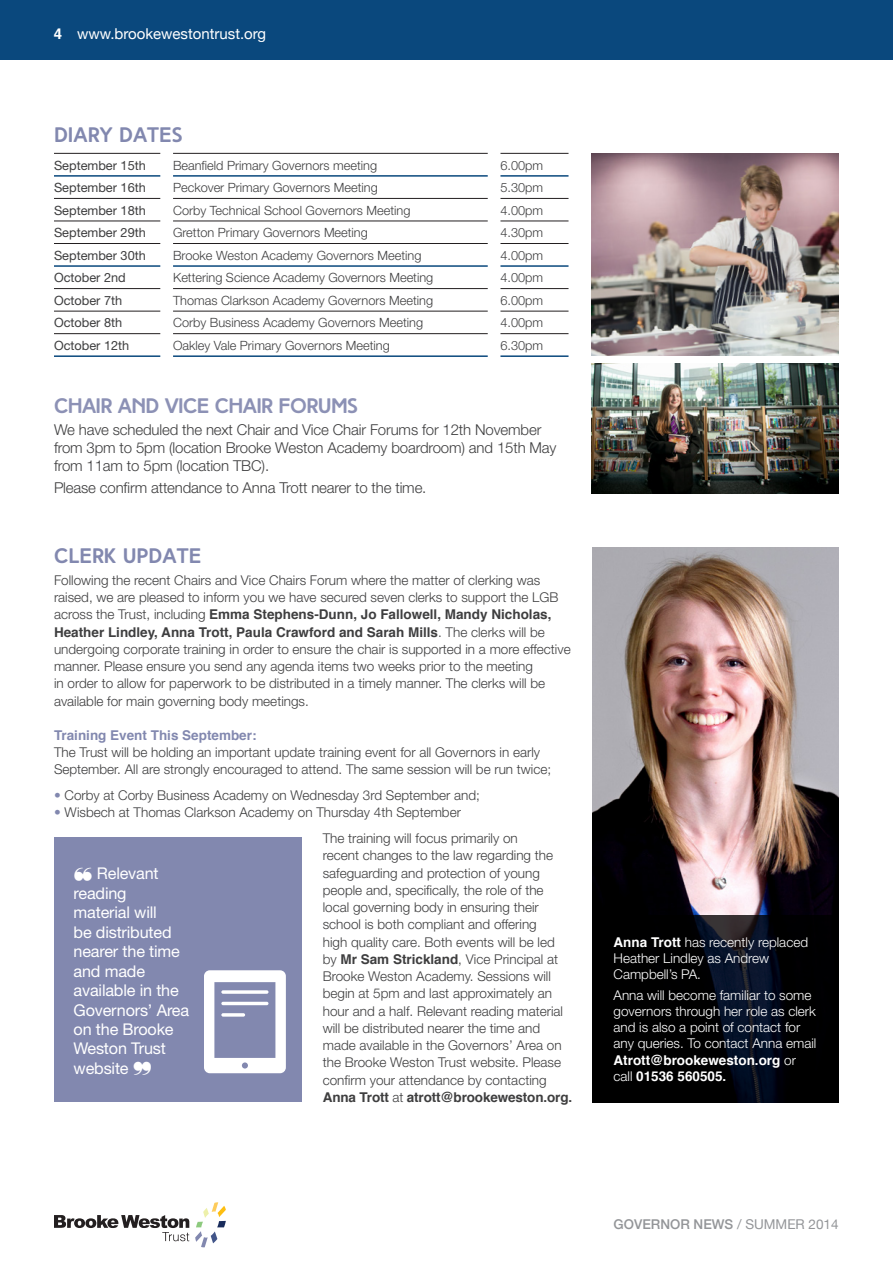
<style>
.page{position:relative;width:893px;height:1263px;background:#fff}
.page>*{position:absolute;margin:0;border:0;box-sizing:border-box;transform-origin:0 0}
.t1{font:700 21px "High Tide";letter-spacing:-.03em;color:#8c91b5}
.t2{font:700 21px "High Tide";color:#8288af}
.t3{font:16.2px/19.5px "Helvetica Neue";letter-spacing:-.01em;color:#fff}
.t4{font:300 15px/18px "Helvetica Neue";letter-spacing:-.01em;color:#3e3e3f}
.t5{font:15px "Helvetica Neue";color:#fff}
.t6{font:700 15px "Helvetica";color:#fff}
.t7{font:300 13.5px/17.2px "Helvetica Neue";color:#3e3e3f}
.t8{font:300 13.5px/16.2px "Helvetica Neue";color:#fff}
.t9{font:700 13.5px "Helvetica";color:#8288af}
.t10{font:500 13.5px "Helvetica Neue";color:#939598}
.t11{font:300 12.75px "Helvetica Neue";color:#3e3e3f}
.t12{font:12.75px "Helvetica Neue";color:#3e3e3f}
.s1{font-family:"Helvetica";font-weight:700}
.s2{color:#8288af}
.s3{font-weight:400}
</style>
<div class="page">
<div style="left:0;top:0;width:893px;height:60px;background:#0a487d"></div>
<hr style="left:173px;top:153px;width:315px;height:1px;background:#231f20">
<hr style="left:500px;top:153px;width:68px;height:1px;background:#231f20">
<hr style="left:173px;top:198px;width:315px;height:1px;background:#231f20">
<hr style="left:500px;top:198px;width:68px;height:1px;background:#231f20">
<hr style="left:173px;top:221px;width:315px;height:1px;background:#231f20">
<hr style="left:500px;top:221px;width:68px;height:1px;background:#231f20">
<hr style="left:173px;top:243px;width:315px;height:1px;background:#231f20">
<hr style="left:500px;top:243px;width:68px;height:1px;background:#231f20">
<hr style="left:173px;top:288px;width:315px;height:1px;background:#231f20">
<hr style="left:500px;top:288px;width:68px;height:1px;background:#231f20">
<hr style="left:173px;top:311px;width:315px;height:1px;background:#231f20">
<hr style="left:500px;top:311px;width:68px;height:1px;background:#231f20">
<hr style="left:173px;top:333px;width:315px;height:1px;background:#231f20">
<hr style="left:500px;top:333px;width:68px;height:1px;background:#231f20">
<hr style="left:54px;top:153px;width:106px;height:1px;background:#231f20">
<hr style="left:54px;top:198px;width:106px;height:1px;background:#231f20">
<hr style="left:54px;top:221px;width:106px;height:1px;background:#231f20">
<hr style="left:54px;top:243px;width:106px;height:1px;background:#231f20">
<hr style="left:54px;top:288px;width:106px;height:1px;background:#231f20">
<hr style="left:54px;top:311px;width:106px;height:1px;background:#231f20">
<hr style="left:54px;top:333px;width:106px;height:1px;background:#231f20">
<hr style="left:54px;top:175px;width:106px;height:2px;background:#0a487d">
<hr style="left:173px;top:175px;width:315px;height:2px;background:#0a487d">
<hr style="left:500px;top:175px;width:68px;height:2px;background:#0a487d">
<hr style="left:54px;top:265px;width:106px;height:2px;background:#0a487d">
<hr style="left:173px;top:265px;width:315px;height:2px;background:#0a487d">
<hr style="left:500px;top:265px;width:68px;height:2px;background:#0a487d">
<hr style="left:54px;top:355px;width:106px;height:2px;background:#0a487d">
<hr style="left:173px;top:355px;width:315px;height:2px;background:#0a487d">
<hr style="left:500px;top:355px;width:68px;height:2px;background:#0a487d">
<img style="left:591px;top:153px;width:248px;height:202px">
<img style="left:591px;top:364px;width:247px;height:129px">
<svg style="left:195px;top:1202px;width:31px;height:45px"></svg>
<svg style="left:54px;top:1215px;width:135px;height:26px"></svg>
<img style="left:592px;top:547px;width:246px;height:368px">
<svg style="left:592px;top:915px;width:246px;height:187px;background:#020409"></svg>
<div style="left:54px;top:838px;width:247px;height:264px;background:#8288af"></div>
<svg style="left:204px;top:970px;width:82px;height:103px"></svg>
<svg style="left:221px;top:990px;width:47px;height:4px"></svg>
<hr style="left:221px;top:1002px;width:47px;height:3px;background:#fff;border-radius:2px">
<svg style="left:221px;top:1013px;width:24px;height:4px"></svg>
<p class="t6" style="left:54px;top:21px;width:10px">4</p>
<p class="t5" style="left:77px;top:22px;width:190px">www.brookewestontrust.org</p>
<p class="t2" style="left:54px;top:122px;width:130px">DIARY DATES</p>
<p class="t12" style="left:54px;top:157px;width:93px">September 15th</p>
<p class="t11" style="left:173px;top:157px;width:206px">Beanfield Primary Governors meeting</p>
<p class="t11" style="left:500px;top:157px;width:44px">6.00pm</p>
<p class="t12" style="left:54px;top:180px;width:93px">September 16th</p>
<p class="t11" style="left:173px;top:180px;width:206px">Peckover Primary Governors Meeting</p>
<p class="t11" style="left:500px;top:180px;width:44px">5.30pm</p>
<p class="t12" style="left:54px;top:203px;width:93px">September 18th</p>
<p class="t11" style="left:173px;top:202px;width:239px">Corby Technical School Governors Meeting</p>
<p class="t11" style="left:500px;top:202px;width:44px">4.00pm</p>
<p class="t12" style="left:54px;top:225px;width:93px">September 29th</p>
<p class="t11" style="left:173px;top:225px;width:196px">Gretton Primary Governors Meeting</p>
<p class="t11" style="left:500px;top:225px;width:44px">4.30pm</p>
<p class="t12" style="left:54px;top:248px;width:93px">September 30th</p>
<p class="t11" style="left:173px;top:247px;width:250px">Brooke Weston Academy Governors Meeting</p>
<p class="t11" style="left:500px;top:247px;width:44px">4.00pm</p>
<p class="t12" style="left:54px;top:270px;width:73px">October 2nd</p>
<p class="t11" style="left:173px;top:270px;width:262px">Kettering Science Academy Governors Meeting</p>
<p class="t11" style="left:500px;top:270px;width:44px">4.00pm</p>
<p class="t12" style="left:54px;top:293px;width:70px">October 7th</p>
<p class="t11" style="left:173px;top:292px;width:262px">Thomas Clarkson Academy Governors Meeting</p>
<p class="t11" style="left:500px;top:292px;width:44px">6.00pm</p>
<p class="t12" style="left:54px;top:315px;width:70px">October 8th</p>
<p class="t11" style="left:173px;top:315px;width:252px">Corby Business Academy Governors Meeting</p>
<p class="t11" style="left:500px;top:315px;width:44px">4.00pm</p>
<p class="t12" style="left:54px;top:338px;width:77px">October 12th</p>
<p class="t11" style="left:173px;top:338px;width:218px">Oakley Vale Primary Governors Meeting</p>
<p class="t11" style="left:500px;top:338px;width:44px">6.30pm</p>
<p class="t1" style="left:54px;top:393px;width:306px">CHAIR AND VICE CHAIR FORUMS</p>
<p class="t4" style="left:54px;top:420px;width:504px">We have scheduled the next Chair and Vice Chair Forums for 12th November from 3pm to 5pm (location Brooke Weston Academy boardroom) and 15th May from 11am to 5pm (location TBC).</p>
<p class="t4" style="left:54px;top:479px;width:374px">Please confirm attendance to Anna Trott nearer to the time.</p>
<p class="t2" style="left:54px;top:543px;width:149px">CLERK UPDATE</p>
<p class="t7" style="left:54px;top:571px;width:518px">Following the recent Chairs and Vice Chairs Forum where the matter of clerking was raised, we are pleased to inform you we have secured seven clerks to support the LGB across the Trust, including <span class="s1">Emma Stephens-Dunn, Jo Fallowell, Mandy Nicholas, Heather Lindley, Anna Trott, Paula Crawford and Sarah Mills</span>. The clerks will be undergoing corporate training in order to ensure the chair is supported in a more effective manner. Please ensure you send any agenda items two weeks prior to the meeting<br>in order to allow for paperwork to be distributed in a timely manner. The clerks will be available for main governing body meetings.</p>
<p class="t9" style="left:54px;top:724px;width:204px">Training Event This September:</p>
<p class="t7" style="left:54px;top:743px;width:499px">The Trust will be holding an important update training event for all Governors in early<br>September. All are strongly encouraged to attend. The same session will be run twice;</p>
<p class="t7" style="left:54px;top:786px;width:427px"><span class="s2">•</span> Corby at Corby Business Academy on Wednesday 3rd September and;</p>
<p class="t7" style="left:54px;top:803px;width:408px"><span class="s2">•</span> Wisbech at Thomas Clarkson Academy on Thursday 4th September</p>
<p class="t7" style="left:323px;top:829px;width:251px">The training will focus primarily on<br>recent changes to the law regarding the safeguarding and protection of young people and, specifically, the role of the local governing body in ensuring their school is both compliant and offering<br>high quality care. Both events will be led by <span class="s1">Mr Sam Strickland</span>, Vice Principal at Brooke Weston Academy. Sessions will begin at 5pm and last approximately an hour and a half. Relevant reading material will be distributed nearer the time and made available in the Governors’ Area on the Brooke Weston Trust website. Please confirm your attendance by contacting <span class="s1">Anna Trott</span> at <span class="s1">atrott@brookeweston.org.</span></p>
<p class="t3" style="left:74px;top:864px;width:117px">❝ Relevant reading<br>material will<br>be distributed nearer the time and made available in the<br>Governors’ Area on the Brooke<br>Weston Trust website ❞</p>
<p class="t8" style="left:613px;top:934px;width:196px"><span class="s1">Anna Trott</span> has recently replaced<br>Heather Lindley as Andrew<br>Campbell’s PA.</p>
<p class="t8" style="left:613px;top:986px;width:204px">Anna will become familiar to some governors through her role as clerk and is also a point of contact for any queries. To contact Anna email<br><span class="s1">Atrott@brookeweston.org</span> or call <span class="s1">01536 560505.</span></p>
<p class="t10" style="left:614px;top:1213px;width:227px">GOVERNOR NEWS <span class="s3">/ SUMMER 2014</span></p>
</div>
